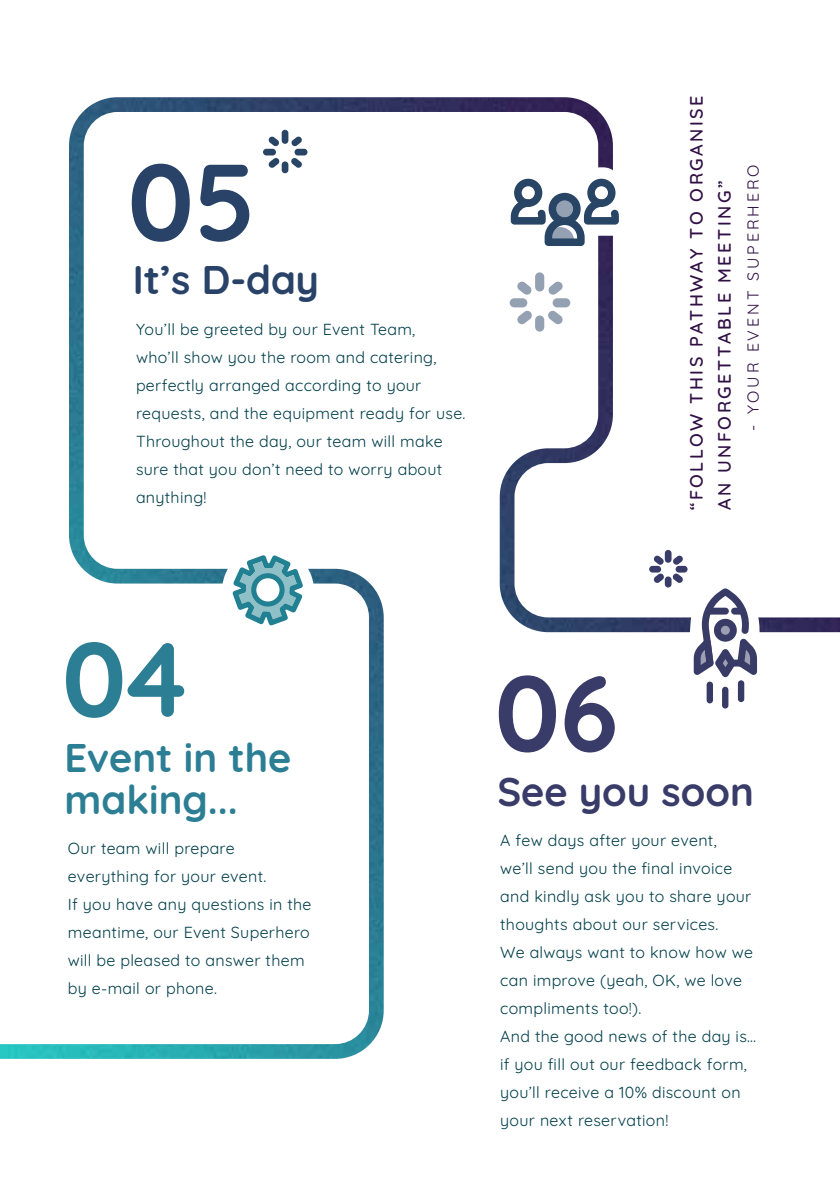
<style>
.page{position:relative;width:840px;height:1191px;background:#fff}
.page>*{position:absolute;margin:0;border:0;box-sizing:border-box;transform-origin:0 0}
.t1{font:700 40px/42px "Quicksand";color:#2b7e93}
.t2{font:700 40px "Quicksand";color:#393b69}
.t3{font:700 40px "Quicksand";color:#294268}
.t4{font:500 18px/28px "Quicksand";letter-spacing:.14em;color:#311045}
.t5{font:16px/28px "Quicksand";letter-spacing:.02em;color:#003e4a}
.t6{font:16px "Quicksand";letter-spacing:.18em;color:#311045}
</style>
<div class="page">
<img style="left:0;top:97px;width:839px;height:961px">
<svg style="left:66px;top:642px;width:118px;height:76px"></svg>
<svg style="left:132px;top:164px;width:117px;height:78px"></svg>
<svg style="left:498px;top:675px;width:116px;height:77px"></svg>
<div style="left:664px;top:550px;width:7px;height:13px;background:#393b69;border-radius:3px"></div>
<div style="left:664px;top:576px;width:7px;height:11px;background:#393b69;border-radius:3px"></div>
<div style="left:675px;top:566px;width:12px;height:6px;background:#393b69;border-radius:3px"></div>
<svg style="left:672px;top:555px;width:11px;height:10px"></svg>
<svg style="left:672px;top:573px;width:11px;height:10px"></svg>
<div style="left:648px;top:566px;width:12px;height:6px;background:#393b69;border-radius:3px"></div>
<svg style="left:653px;top:555px;width:10px;height:10px"></svg>
<svg style="left:653px;top:573px;width:11px;height:10px"></svg>
<div style="left:281px;top:130px;width:7px;height:14px;background:#294566;border-radius:3px"></div>
<div style="left:281px;top:161px;width:7px;height:12px;background:#294566;border-radius:3px"></div>
<div style="left:294px;top:149px;width:13px;height:6px;background:#294566;border-radius:3px"></div>
<svg style="left:291px;top:136px;width:11px;height:10px"></svg>
<svg style="left:290px;top:158px;width:12px;height:10px"></svg>
<div style="left:263px;top:149px;width:13px;height:6px;background:#294566;border-radius:3px"></div>
<svg style="left:268px;top:136px;width:11px;height:10px"></svg>
<svg style="left:268px;top:158px;width:11px;height:10px"></svg>
<div style="left:535px;top:272px;width:9px;height:19px;background:#94a1b3;border-radius:5px"></div>
<div style="left:535px;top:315px;width:9px;height:17px;background:#94a1b3;border-radius:5px"></div>
<div style="left:552px;top:298px;width:18px;height:9px;background:#94a1b3;border-radius:5px"></div>
<svg style="left:547px;top:282px;width:16px;height:13px"></svg>
<svg style="left:547px;top:311px;width:16px;height:13px"></svg>
<div style="left:509px;top:298px;width:18px;height:9px;background:#94a1b3;border-radius:5px"></div>
<svg style="left:516px;top:282px;width:15px;height:13px"></svg>
<svg style="left:516px;top:311px;width:16px;height:13px"></svg>
<svg style="left:510px;top:167px;width:109px;height:79px"></svg>
<svg style="left:689px;top:588px;width:71px;height:89px"></svg>
<div style="left:706px;top:681px;width:6px;height:22px;background:#383b66;border-radius:3px"></div>
<div style="left:721px;top:687px;width:7px;height:21px;background:#383b66;border-radius:3px"></div>
<div style="left:737px;top:680px;width:6px;height:22px;background:#383b66;border-radius:3px"></div>
<svg style="left:216px;top:539px;width:104px;height:104px"></svg>
<h1 class="t3" style="left:133px;top:246px;width:188px">It’s D-day</h1>
<p class="t5" style="left:136px;top:314px;width:331px">You’ll be greeted by our Event Team,<br>who’ll show you the room and catering, perfectly arranged according to your requests, and the equipment ready for use.<br>Throughout the day, our team will make sure that you don’t need to worry about anything!</p>
<p class="t4" style="left:680px;top:510px;width:416px;rotate:-90deg">“FOLLOW THIS PATHWAY TO ORGANISE<br>AN UNFORGETTABLE MEETING”</p>
<p class="t6" style="left:740px;top:430px;width:268px;rotate:-90deg">- YOUR EVENT SUPERHERO</p>
<h1 class="t1" style="left:65px;top:733px;width:228px">Event in the making...</h1>
<p class="t5" style="left:68px;top:832px;width:245px">Our team will prepare everything for your event.<br>If you have any questions in the meantime, our Event Superhero will be pleased to answer them by e-mail or phone.</p>
<h1 class="t2" style="left:497px;top:759px;width:258px">See you soon</h1>
<p class="t5" style="left:500px;top:824px;width:257px">A few days after your event,<br>we’ll send you the final invoice and kindly ask you to share your thoughts about our services.<br>We always want to know how we can improve (yeah, OK, we love compliments too!).<br>And the good news of the day is… if you fill out our feedback form, you’ll receive a 10% discount on your next reservation!</p>
</div>
